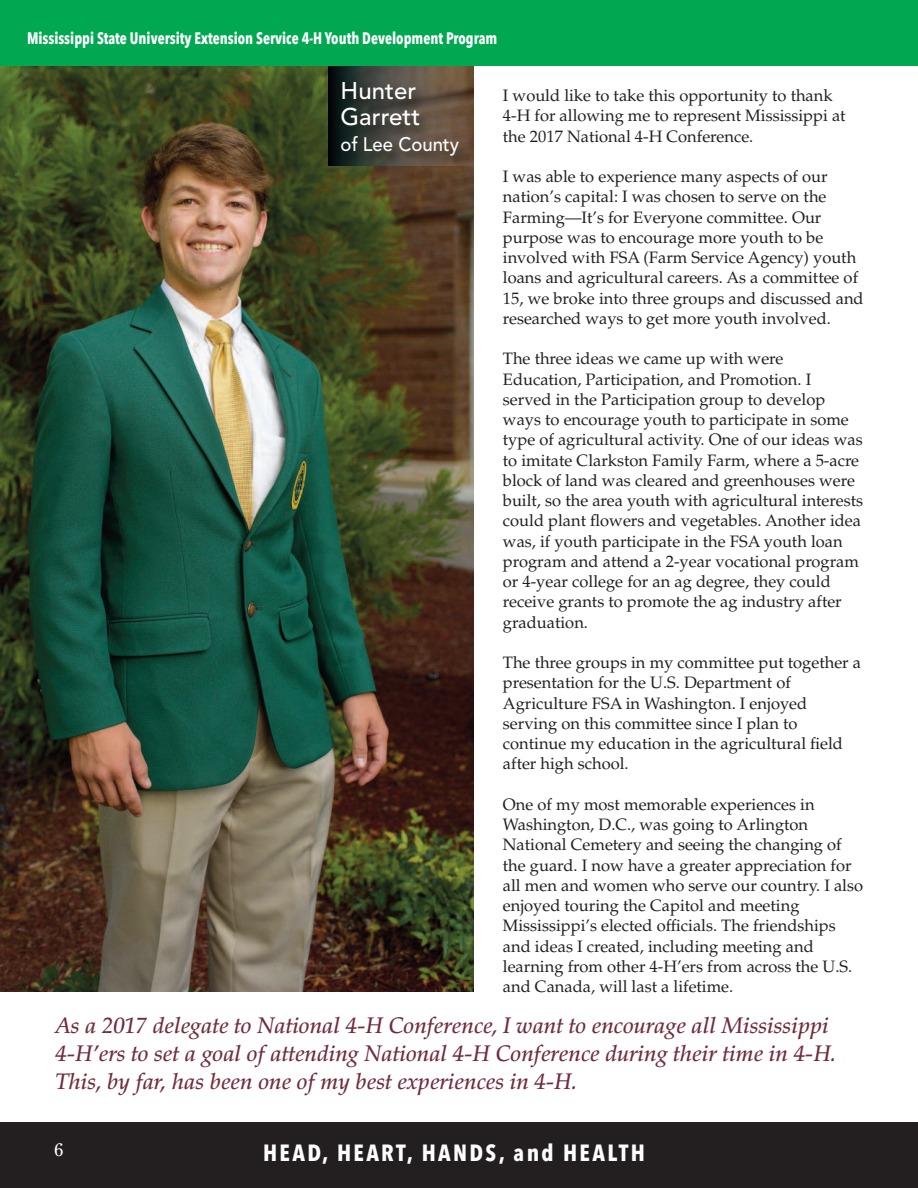
<style>
.page{position:relative;width:918px;height:1188px;background:#fff}
.page>*{position:absolute;margin:0;border:0;box-sizing:border-box;transform-origin:0 0}
.t1{font:500 24px/26.2px "Avenir LT Std";color:#fff}
.t2{font:700 23.25px "Avenir Next Condensed";letter-spacing:.1em;color:#fff}
.t3{font:italic 500 22.5px/27.8px "Palatino LT Std";color:#712c3b}
.t4{font:500 19.5px "Avenir LT Std";color:#fff;scale:.95 1}
.t5{font:18px "Cheltenham Std";color:#fff}
.t6{font:16.5px/20.2px "Palatino LT Std";color:#231f20}
.t7{font:700 16.5px "Avenir Next Condensed";color:#fff;scale:.9 1}
</style>
<div class="page">
<div style="left:0;top:1122px;width:918px;height:66px;background:#231f20"></div>
<div style="left:0;top:0;width:918px;height:66px;background:#00a851"></div>
<img style="left:0;top:66px;width:473px;height:926px">
<svg style="left:329px;top:66px;width:145px;height:7px"></svg>
<img style="left:323px;top:73px;width:151px;height:125px">
<p class="t7" style="left:27px;top:28px;width:524px">Mississippi State University Extension Service 4-H Youth Development Program</p>
<h1 class="t1" style="left:341px;top:79px;width:81px">Hunter<br>Garrett</h1>
<p class="t4" style="left:341px;top:137px;width:126px">of Lee County</p>
<p class="t6" style="left:503px;top:87px;width:344px">I would like to take this opportunity to thank<br>4-H for allowing me to represent Mississippi at the 2017 National 4-H Conference.</p>
<p class="t6" style="left:503px;top:168px;width:362px">I was able to experience many aspects of our nation’s capital: I was chosen to serve on the Farming—It’s for Everyone committee. Our purpose was to encourage more youth to be involved with FSA (Farm Service Agency) youth loans and agricultural careers. As a committee of 15, we broke into three groups and discussed and researched ways to get more youth involved.</p>
<p class="t6" style="left:503px;top:351px;width:362px">The three ideas we came up with were Education, Participation, and Promotion. I served in the Participation group to develop ways to encourage youth to participate in some type of agricultural activity. One of our ideas was to imitate Clarkston Family Farm, where a 5-acre block of land was cleared and greenhouses were built, so the area youth with agricultural interests could plant flowers and vegetables. Another idea was, if youth participate in the FSA youth loan program and attend a 2-year vocational program or 4-year college for an ag degree, they could receive grants to promote the ag industry after graduation.</p>
<p class="t6" style="left:503px;top:654px;width:360px">The three groups in my committee put together a presentation for the U.S. Department of Agriculture FSA in Washington. I enjoyed serving on this committee since I plan to continue my education in the agricultural field after high school.</p>
<p class="t6" style="left:503px;top:796px;width:362px">One of my most memorable experiences in Washington, D.C., was going to Arlington National Cemetery and seeing the changing of the guard. I now have a greater appreciation for all men and women who serve our country. I also enjoyed touring the Capitol and meeting Mississippi’s elected officials. The friendships and ideas I created, including meeting and learning from other 4-H’ers from across the U.S. and Canada, will last a lifetime.</p>
<h3 class="t3" style="left:56px;top:1014px;width:782px">As a 2017 delegate to National 4-H Conference, I want to encourage all Mississippi<br>4-H’ers to set a goal of attending National 4-H Conference during their time in 4-H.<br>This, by far, has been one of my best experiences in 4-H.</h3>
<p class="t5" style="left:54px;top:1139px;width:11px">6</p>
<h2 class="t2" style="left:263px;top:1139px;width:383px">HEAD, HEART, HANDS, and HEALTH</h2>
<h2 class="t2" style="left:336px;top:1139px;width:264px">Making the Best Better</h2>
</div>
